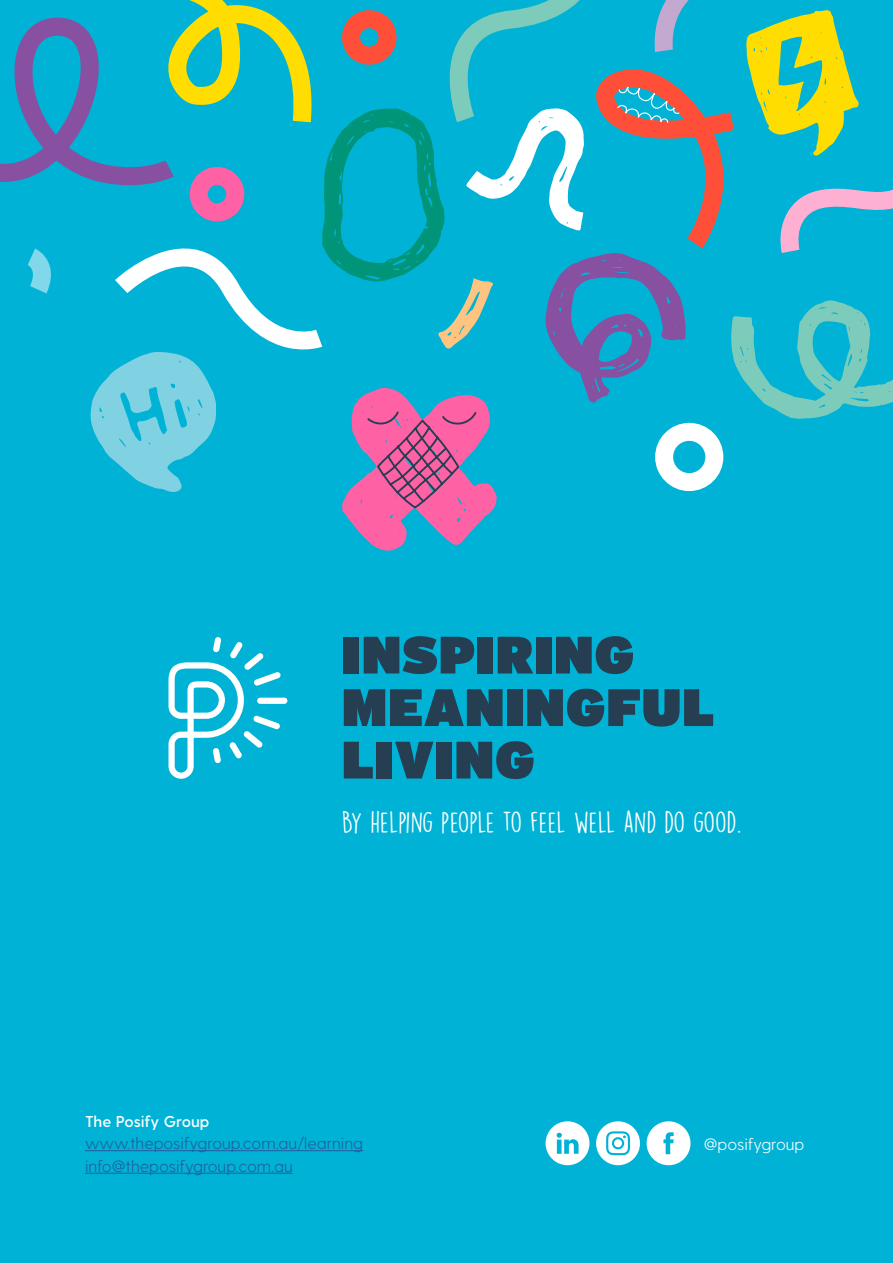
<style>
.page{position:relative;width:893px;height:1263px;background:#00b2d5}
.page>*{position:absolute;margin:0;border:0;box-sizing:border-box;transform-origin:0 0}
.t1{font:900 52.5px/52.5px "Interstate";letter-spacing:.015em;color:#253e51}
.t2{font:26.7px "DK Lemon Yellow Sun";color:#fff}
.t3{font:300 16.5px/22.5px "Greycliff CF";color:#215e9e}
.t4{font:300 16.5px "Greycliff CF";letter-spacing:-.005em;color:#fff}
.t5{font:600 15.75px "Greycliff CF";letter-spacing:-.01em;color:#fff}
</style>
<div class="page">
<svg style="left:0;top:0;width:893px;height:551px"></svg>
<hr style="left:85px;top:1150px;width:278px;height:1px;background:#215e9e">
<hr style="left:85px;top:1173px;width:208px;height:1px;background:#215e9e">
<svg style="left:647px;top:1121px;width:43px;height:44px"></svg>
<svg style="left:546px;top:1121px;width:43px;height:44px"></svg>
<svg style="left:596px;top:1121px;width:44px;height:44px"></svg>
<div style="left:257px;top:698px;width:30px;height:6px;background:#fff;border-radius:3px"></div>
<svg style="left:168px;top:637px;width:113px;height:142px"></svg>
<h1 class="t1" style="left:342px;top:627px;width:374px">INSPIRING<br>MEANINGFUL<br>LIVING</h1>
<h2 class="t2" style="left:342px;top:806px;width:401px">BY HELPING PEOPLE TO FEEL WELL AND DO GOOD.</h2>
<p class="t5" style="left:85px;top:1112px;width:126px">The Posify Group</p>
<p class="t3" style="left:85px;top:1132px;width:280px">www.theposifygroup.com.au/learning info@theposifygroup.com.au</p>
<p class="t4" style="left:704px;top:1134px;width:102px">@posifygroup</p>
</div>
